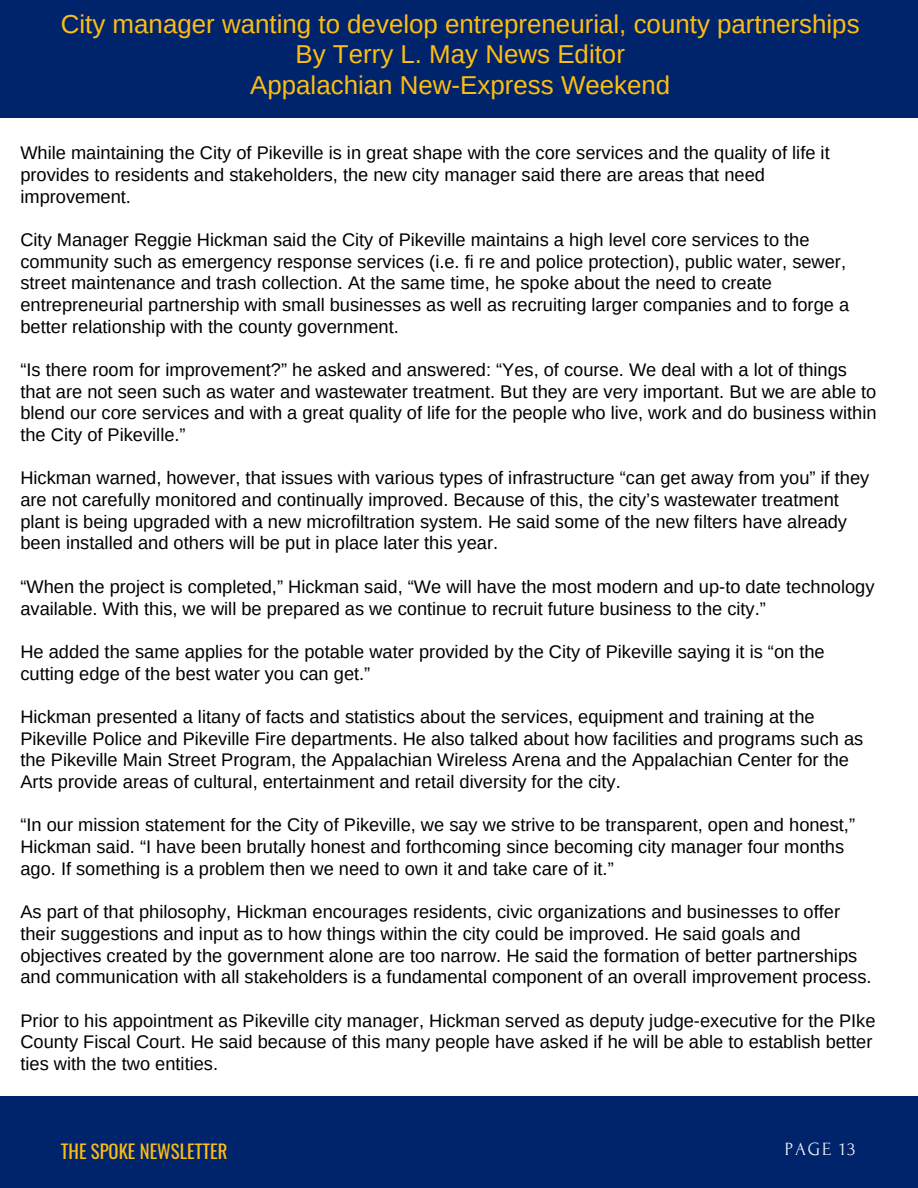
<style>
.page{position:relative;width:918px;height:1188px;background:#fff}
.page>*{position:absolute;margin:0;border:0;box-sizing:border-box;transform-origin:0 0}
.t1{font:25.95px/30.3px "Arimo";color:#febd11;text-align:center}
.t2{font:18.75px "Oswald";color:#febd11}
.t3{font:18.6px "Forum";letter-spacing:.1em;color:#fafafa}
.t4{font:18.3px/21.8px "Arimo";color:#000}
</style>
<div class="page">
<div style="left:0;top:1096px;width:918px;height:92px;background:#00246c"></div>
<div style="left:0;top:0;width:918px;height:118px;background:#00246c"></div>
<h1 class="t1" style="left:61px;top:9px;width:800px">City manager wanting to develop entrepreneurial, county partnerships<br>By Terry L. May News Editor<br>Appalachian New-Express Weekend</h1>
<p class="t4" style="left:20px;top:142px;width:811px">While maintaining the City of Pikeville is in great shape with the core services and the quality of life it provides to residents and stakeholders, the new city manager said there are areas that need improvement.</p>
<p class="t4" style="left:20px;top:229px;width:830px">City Manager Reggie Hickman said the City of Pikeville maintains a high level core services to the community such as emergency response services (i.e. fi re and police protection), public water, sewer, street maintenance and trash collection. At the same time, he spoke about the need to create entrepreneurial partnership with small businesses as well as recruiting larger companies and to forge a better relationship with the county government.</p>
<p class="t4" style="left:20px;top:359px;width:858px">“Is there room for improvement?” he asked and answered: “Yes, of course. We deal with a lot of things that are not seen such as water and wastewater treatment. But they are very important. But we are able to blend our core services and with a great quality of life for the people who live, work and do business within the City of Pikeville.”</p>
<p class="t4" style="left:20px;top:467px;width:850px">Hickman warned, however, that issues with various types of infrastructure “can get away from you” if they are not carefully monitored and continually improved. Because of this, the city’s wastewater treatment plant is being upgraded with a new microfiltration system. He said some of the new filters have already been installed and others will be put in place later this year.</p>
<p class="t4" style="left:20px;top:576px;width:856px">“When the project is completed,” Hickman said, “We will have the most modern and up-to date technology available. With this, we will be prepared as we continue to recruit future business to the city.”</p>
<p class="t4" style="left:20px;top:641px;width:806px">He added the same applies for the potable water provided by the City of Pikeville saying it is “on the cutting edge of the best water you can get.”</p>
<p class="t4" style="left:20px;top:706px;width:844px">Hickman presented a litany of facts and statistics about the services, equipment and training at the Pikeville Police and Pikeville Fire departments. He also talked about how facilities and programs such as the Pikeville Main Street Program, the Appalachian Wireless Arena and the Appalachian Center for the Arts provide areas of cultural, entertainment and retail diversity for the city.</p>
<p class="t4" style="left:20px;top:814px;width:836px">“In our mission statement for the City of Pikeville, we say we strive to be transparent, open and honest,”<br>Hickman said. “I have been brutally honest and forthcoming since becoming city manager four months ago. If something is a problem then we need to own it and take care of it.”</p>
<p class="t4" style="left:20px;top:901px;width:853px">As part of that philosophy, Hickman encourages residents, civic organizations and businesses to offer their suggestions and input as to how things within the city could be improved. He said goals and objectives created by the government alone are too narrow. He said the formation of better partnerships and communication with all stakeholders is a fundamental component of an overall improvement process.</p>
<p class="t4" style="left:20px;top:1009px;width:857px">Prior to his appointment as Pikeville city manager, Hickman served as deputy judge-executive for the PIke<br>County Fiscal Court. He said because of this many people have asked if he will be able to establish better ties with the two entities.</p>
<p class="t2" style="left:61px;top:1137px;width:168px">THE SPOKE NEWSLETTER</p>
<p class="t3" style="left:785px;top:1139px;width:72px">PAGE 13</p>
</div>
